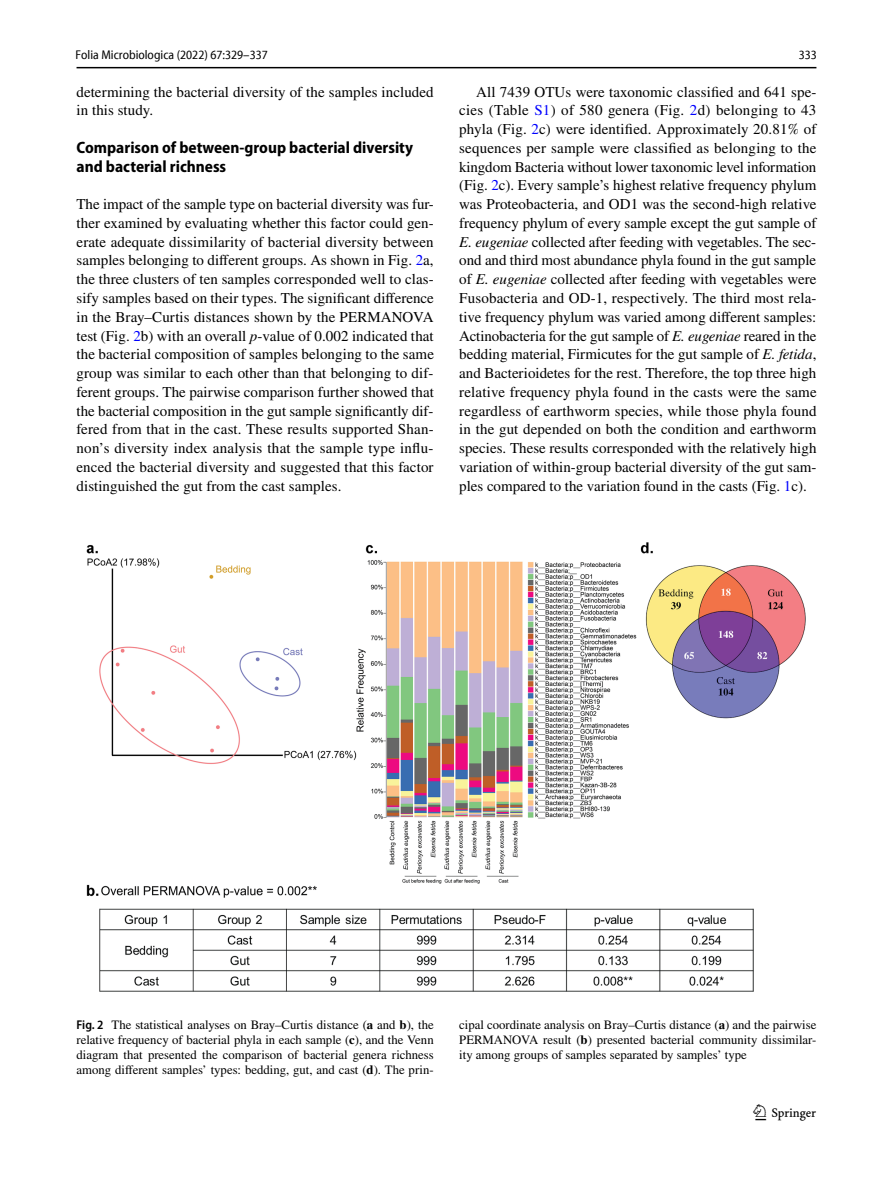
<style>
.page{position:relative;width:893px;height:1187px;background:#fff}
.page>*{position:absolute;margin:0;border:0;box-sizing:border-box;transform-origin:0 0}
.t1{font:22.5px "Springnew Regular 3";color:#000}
.t2{font:700 semi-condensed 16.5px/18.8px "Myriad Pro";color:#000}
.t3{font:15px/18.8px "STIX";letter-spacing:.005em;color:#000;text-align:justify}
.t4{font:12.75px/15px "STIX";color:#000;text-align:justify}
.t5{font:semi-condensed 12.75px "Myriad Pro Unic";color:#000}
.s1{color:#00f}
.s2{font-style:italic}
.s3{font-family:"Myriad Pro";font-weight:600;font-stretch:semi-condensed}
.s4{font-weight:700}
</style>
<div class="page">
<hr style="left:77px;top:67px;width:739px;height:1px;background:#000">
<img style="left:86px;top:542px;width:720px;height:450px">
<p class="t5" style="left:76px;top:50px;width:194px">Folia Microbiologica (2022) 67:329–337</p>
<p class="t5" style="left:799px;top:50px;width:20px">333</p>
<p class="t3" style="left:77px;top:83px;width:359px">determining the bacterial diversity of the samples included in this study.</p>
<p class="t2" style="left:77px;top:138px;width:338px">Comparison of between‑group bacterial diversity and bacterial richness</p>
<p class="t3" style="left:77px;top:196px;width:359px">The impact of the sample type on bacterial diversity was fur&shy;ther examined by evaluating whether this factor could gen&shy;erate adequate dissimilarity of bacterial diversity between samples belonging to different groups. As shown in Fig. <span class="s1">2</span>a, the three clusters of ten samples corresponded well to clas&shy;sify samples based on their types. The significant difference in the Bray–Curtis distances shown by the PERMANOVA test (Fig. <span class="s1">2</span>b) with an overall <span class="s2">p</span>-value of 0.002 indicated that the bacterial composition of samples belonging to the same group was similar to each other than that belonging to dif&shy;ferent groups. The pairwise comparison further showed that the bacterial composition in the gut sample significantly dif&shy;fered from that in the cast. These results supported Shan&shy;non’s diversity index analysis that the sample type influ&shy;enced the bacterial diversity and suggested that this factor distinguished the gut from the cast samples.</p>
<p class="t3" style="left:459px;top:83px;width:359px;text-indent:17px">All 7439 OTUs were taxonomic classified and 641 spe&shy;cies (Table <span class="s1">S1</span>) of 580 genera (Fig. <span class="s1">2</span>d) belonging to 43 phyla (Fig. <span class="s1">2</span>c) were identified. Approximately 20.81% of sequences per sample were classified as belonging to the kingdom Bacteria without lower taxonomic level information (Fig. <span class="s1">2</span>c). Every sample’s highest relative frequency phylum was Proteobacteria, and OD1 was the second-high relative frequency phylum of every sample except the gut sample of <span class="s2">E. eugeniae</span> collected after feeding with vegetables. The sec&shy;ond and third most abundance phyla found in the gut sample of <span class="s2">E. eugeniae</span> collected after feeding with vegetables were Fusobacteria and OD-1, respectively. The third most rela&shy;tive frequency phylum was varied among different samples:<br>Actinobacteria for the gut sample of <span class="s2">E. eugeniae</span> reared in the bedding material, Firmicutes for the gut sample of <span class="s2">E. fetida</span>, and Bacterioidetes for the rest. Therefore, the top three high relative frequency phyla found in the casts were the same regardless of earthworm species, while those phyla found in the gut depended on both the condition and earthworm species. These results corresponded with the relatively high variation of within-group bacterial diversity of the gut sam&shy;ples compared to the variation found in the casts (Fig. <span class="s1">1</span>c).</p>
<p class="t4" style="left:77px;top:1017px;width:359px"><span class="s3">Fig. 2</span> The statistical analyses on Bray–Curtis distance (<span class="s4">a</span> and <span class="s4">b</span>), the relative frequency of bacterial phyla in each sample (<span class="s4">c</span>), and the Venn diagram that presented the comparison of bacterial genera richness among different samples’ types: bedding, gut, and cast (<span class="s4">d</span>). The prin-</p>
<p class="t4" style="left:459px;top:1017px;width:359px">cipal coordinate analysis on Bray–Curtis distance (<span class="s4">a</span>) and the pairwise PERMANOVA result (<span class="s4">b</span>) presented bacterial community dissimilar&shy;ity among groups of samples separated by samples’ type</p>
<h1 class="t1" style="left:755px;top:1104px;width:62px">1 3</h1>
</div>
